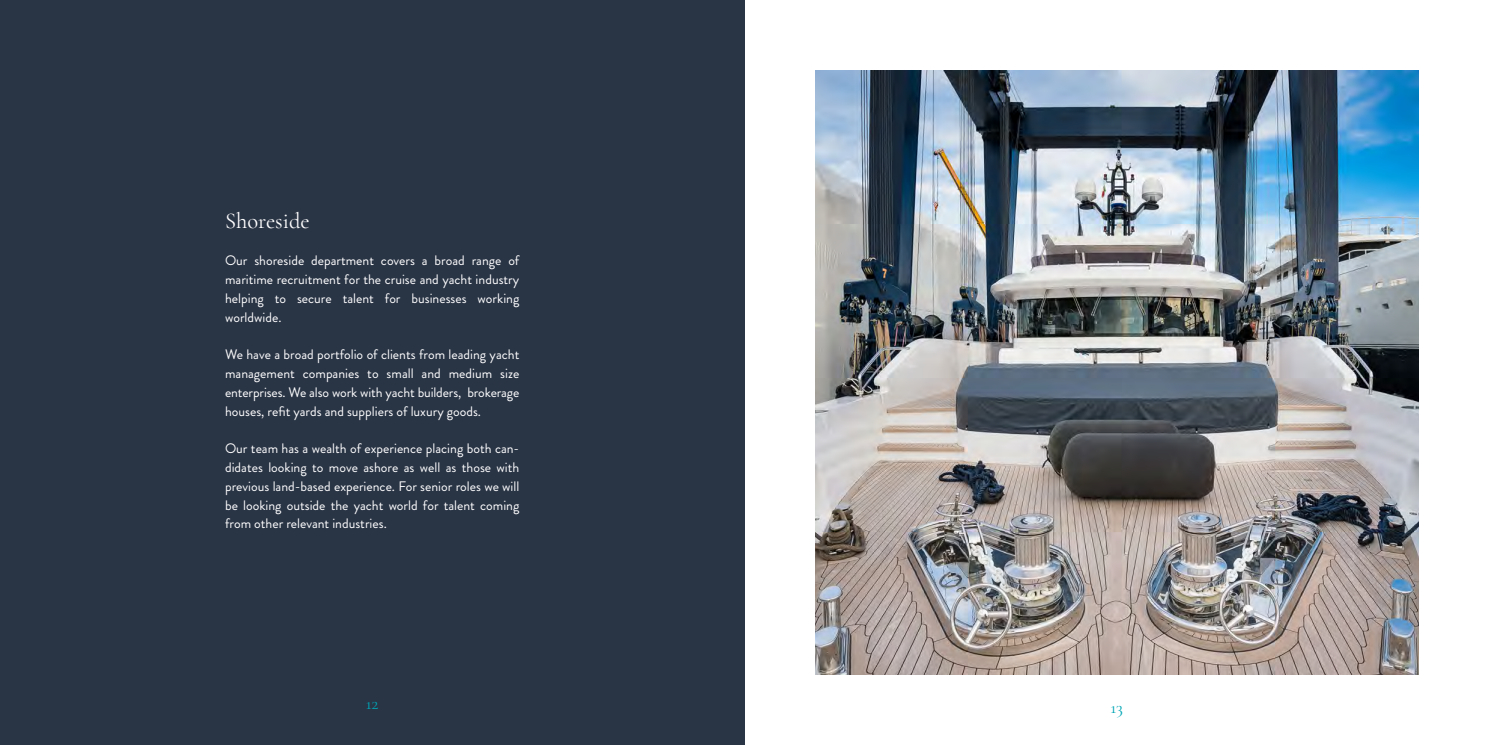
<style>
.page{position:relative;width:1489px;height:745px;background:#fff}
.page>*{position:absolute;margin:0;border:0;box-sizing:border-box;transform-origin:0 0}
.t1{font:22.5px "Cormorant";color:#fff}
.t2{font:17.5px "Cormorant";color:#00a5b5}
.t3{font:13.75px/18.8px "Brandon Grotesque";color:#fff;text-align:justify}
</style>
<div class="page">
<div style="left:0;top:0;width:744px;height:744px;background:#293445"></div>
<img style="left:815px;top:71px;width:602px;height:602px">
<h1 class="t1" style="left:225px;top:207px;width:86px">Shoreside</h1>
<p class="t3" style="left:225px;top:251px;width:296px">Our shoreside department covers a broad range of maritime recruitment for the cruise and yacht industry helping to secure talent for businesses working worldwide.</p>
<p class="t3" style="left:225px;top:345px;width:296px">We have a broad portfolio of clients from leading yacht management companies to small and medium size enterprises. We also work with yacht builders, brokerage houses, refit yards and suppliers of luxury goods.</p>
<p class="t3" style="left:225px;top:439px;width:296px">Our team has a wealth of experience placing both can&shy;didates looking to move ashore as well as those with previous land-based experience. For senior roles we will be looking outside the yacht world for talent coming from other relevant industries.</p>
<p class="t2" style="left:366px;top:692px;width:14px">12</p>
<p class="t2" style="left:366px;top:696px;width:14px">12</p>
<p class="t2" style="left:1110px;top:696px;width:14px">13</p>
</div>
